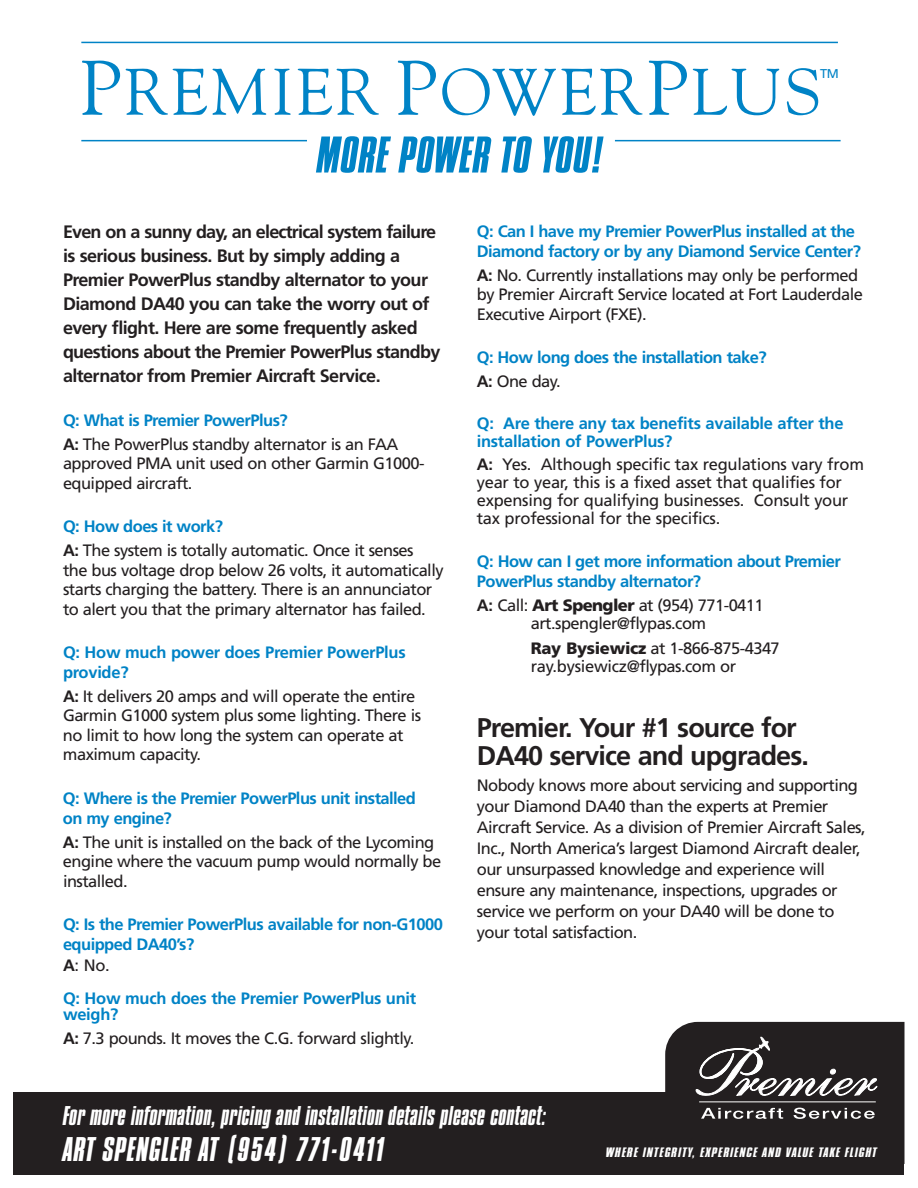
<style>
.page{position:relative;width:918px;height:1188px;background:#fff}
.page>*{position:absolute;margin:0;border:0;box-sizing:border-box;transform-origin:0 0}
.t1{font:65.25px "Goudy";letter-spacing:.045em;color:#0083c6}
.t2{font:54px "Compacta Italic Plain";color:#0083c6}
.t3{font:35.85px "Compacta Italic Plain";letter-spacing:.015em;color:#fff}
.t4{font:28.35px "Compacta Italic Plain";color:#fff}
.t5{font:700 27px/28.5px "Frutiger";letter-spacing:-.035em;color:#231f20}
.t6{font:700 18px/24px "Frutiger";letter-spacing:-.035em;color:#231f20}
.t7{font:16.5px/19.5px "Frutiger";letter-spacing:-.035em;color:#231f20}
.t8{font:700 16.5px/19.5px "Frutiger";letter-spacing:-.035em;color:#0083c6}
.t9{font:16.5px/18px "Frutiger";letter-spacing:-.015em;color:#231f20}
.t10{font:700 16.5px/19.5px "Frutiger";letter-spacing:-.015em;color:#0083c6}
.t11{font:14.25px "Compacta Italic Plain";letter-spacing:.045em;color:#fff;scale:1.25 1}
.t12{font:12.75px "Frutiger";color:#0083c6}
.s1{font-size:76.65px}
.s2{font-weight:700;color:#0083c6}
.s3{font-weight:700}
.s4{color:#231f20}
.s5{font-weight:400;color:#231f20}
.s6{font-weight:900}
</style>
<div class="page">
<hr style="left:81px;top:42px;width:757px;height:1px;background:#0083c6">
<hr style="left:81px;top:140px;width:226px;height:1px;background:#0083c6">
<hr style="left:615px;top:140px;width:226px;height:1px;background:#0083c6">
<div style="left:14px;top:1092px;width:890px;height:82px;background:#231f20"></div>
<svg style="left:665px;top:1022px;width:239px;height:97px"></svg>
<h1 class="t1" style="left:79px;top:54px;width:743px"><span class="s1">P</span>REMIER <span class="s1">P</span>OWER<span class="s1">P</span>LUS</h1>
<p class="t12" style="left:820px;top:68px;width:20px">TM</p>
<h2 class="t2" style="left:316px;top:137px;width:289px">MORE POWER TO YOU!</h2>
<p class="t6" style="left:63px;top:221px;width:379px">Even on a sunny day, an electrical system failure is serious business. But by simply adding a Premier PowerPlus standby alternator to your Diamond DA40 you can take the worry out of every flight. Here are some frequently asked questions about the Premier PowerPlus standby alternator from Premier Aircraft Service.</p>
<p class="t7" style="left:63px;top:409px;width:337px;line-height:24px"><span class="s2">Q: What is Premier PowerPlus?<br></span><span class="s3">A:</span> The PowerPlus standby alternator is an FAA</p>
<p class="t7" style="left:63px;top:455px;width:363px">approved PMA unit used on other Garmin G1000- equipped aircraft.</p>
<p class="t7" style="left:63px;top:516px;width:352px;line-height:24px"><span class="s2">Q: How does it work?<br></span><span class="s3">A:</span> The system is totally automatic. Once it senses</p>
<p class="t7" style="left:63px;top:562px;width:382px">the bus voltage drop below 26 volts, it automatically starts charging the battery. There is an annunciator to alert you that the primary alternator has failed.</p>
<p class="t10" style="left:63px;top:644px;width:344px">Q: How much power does Premier PowerPlus provide?</p>
<p class="t7" style="left:63px;top:688px;width:360px"><span class="s3">A:</span> It delivers 20 amps and will operate the entire Garmin G1000 system plus some lighting. There is no limit to how long the system can operate at maximum capacity.</p>
<p class="t8" style="left:63px;top:790px;width:355px">Q: Where is the Premier PowerPlus unit installed on my engine?</p>
<p class="t7" style="left:63px;top:833px;width:380px"><span class="s3">A:</span> The unit is installed on the back of the Lycoming engine where the vacuum pump would normally be installed.</p>
<p class="t8" style="left:63px;top:916px;width:381px">Q: Is the Premier PowerPlus available for non-G1000 equipped DA40’s?</p>
<p class="t10" style="left:63px;top:950px;width:355px;line-height:33px"><span class="s4">A</span><span class="s5">: No.<br></span>Q: How much does the Premier PowerPlus unit</p>
<p class="t7" style="left:63px;top:1004px;width:353px;line-height:24px"><span class="s2">weigh?<br></span><span class="s3">A:</span> 7.3 pounds. It moves the C.G. forward slightly.</p>
<p class="t8" style="left:477px;top:223px;width:386px">Q: Can I have my Premier PowerPlus installed at the<br>Diamond factory or by any Diamond Service Center?</p>
<p class="t7" style="left:477px;top:266px;width:388px"><span class="s3">A:</span> No. Currently installations may only be performed by Premier Aircraft Service located at Fort Lauderdale<br>Executive Airport (FXE).</p>
<p class="t8" style="left:477px;top:347px;width:291px;line-height:24px">Q: How long does the installation take?<br><span class="s4">A:</span> <span class="s5">One day.</span></p>
<p class="t10" style="left:477px;top:416px;width:368px;line-height:18px">Q: Are there any tax benefits available after the installation of PowerPlus?</p>
<p class="t9" style="left:477px;top:456px;width:389px"><span class="s3">A:</span> Yes. Although specific tax regulations vary from year to year, this is a fixed asset that qualifies for expensing for qualifying businesses. Consult your tax professional for the specifics.</p>
<p class="t8" style="left:477px;top:553px;width:365px">Q: How can I get more information about Premier<br>PowerPlus standby alternator?</p>
<p class="t7" style="left:477px;top:597px;width:288px;line-height:18px;text-align:center"><span class="s3">A:</span> Call: <span class="s6">Art Spengler</span> at (954) 771-0411 art.spengler@flypas.com</p>
<p class="t7" style="left:531px;top:641px;width:250px;line-height:18px"><span class="s6">Ray Bysiewicz</span> at 1-866-875-4347 ray.bysiewicz@flypas.com or</p>
<h3 class="t5" style="left:477px;top:715px;width:334px">Premier. Your #1 source for<br>DA40 service and upgrades.</h3>
<p class="t7" style="left:477px;top:776px;width:390px;line-height:21px">Nobody knows more about servicing and supporting your Diamond DA40 than the experts at Premier Aircraft Service. As a division of Premier Aircraft Sales, Inc., North America’s largest Diamond Aircraft dealer, our unsurpassed knowledge and experience will ensure any maintenance, inspections, upgrades or service we perform on your DA40 will be done to your total satisfaction.</p>
<h3 class="t4" style="left:63px;top:1106px;width:485px">For more information, pricing and installation details please contact:</h3>
<h3 class="t3" style="left:63px;top:1137px;width:323px">ART SPENGLER AT (954) 771-0411</h3>
<p class="t11" style="left:606px;top:1147px;width:218px">WHERE INTEGRITY, EXPERIENCE AND VALUE TAKE FLIGHT</p>
</div>
